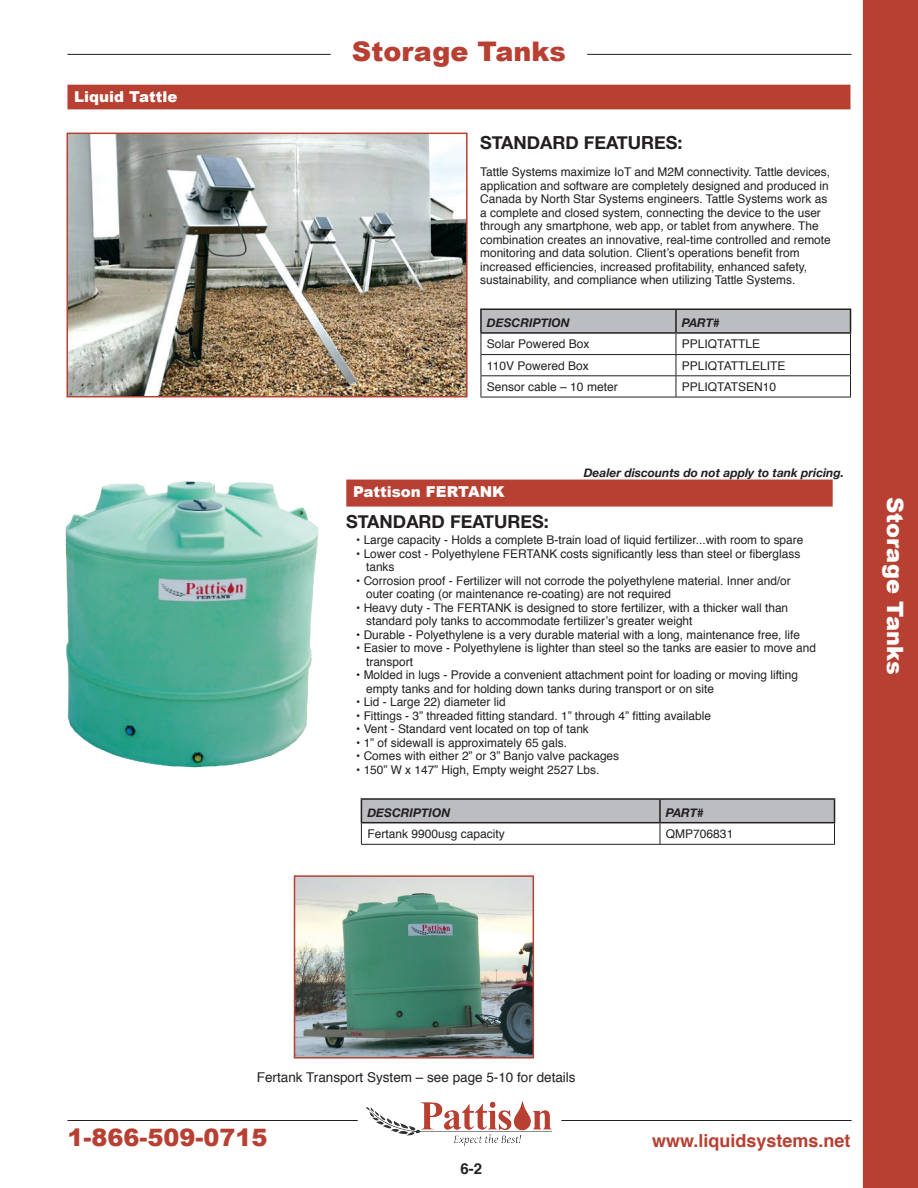
<style>
.page{position:relative;width:918px;height:1188px;background:#fff}
.page>*{position:absolute;margin:0;border:0;box-sizing:border-box;transform-origin:0 0}
.t1{font:900 27px "Arial";color:#b74032}
.t2{font:900 24px "Arial";color:#b74032}
.t3{font:900 22.5px "Arial";color:#fff}
.t4{font:700 18px "Helvetica Neue";color:#231f20}
.t5{font:700 18px "Helvetica";color:#b74032}
.t6{font:900 15px "Arial";color:#fff}
.t7{font:700 15px "Helvetica";color:#231f20}
.t8{font:13.5px "Helvetica";color:#231f20}
.t9{font:12px/13.5px "Helvetica";color:#231f20}
.t10{font:italic 700 12px "Helvetica Neue";color:#231f20}
.s1{font-family:"Helvetica Neue";font-weight:700}
.s2{font-family:"Helvetica Neue"}
</style>
<div class="page">
<div style="left:863px;top:0;width:55px;height:1188px;background:#b74032"></div>
<div style="left:346px;top:480px;width:487px;height:27px;background:#b74032;border:2px solid #b74032"></div>
<img style="left:66px;top:482px;width:253px;height:285px">
<hr style="left:361px;top:798px;width:299px;height:2px;background:#231f20">
<hr style="left:660px;top:798px;width:175px;height:2px;background:#231f20">
<svg style="left:361px;top:799px;width:474px;height:45px"></svg>
<hr style="left:361px;top:844px;width:299px;height:1px;background:#231f20">
<hr style="left:660px;top:844px;width:175px;height:1px;background:#231f20">
<img style="left:297px;top:878px;width:234px;height:178px">
<div style="left:294px;top:875px;width:240px;height:184px;border:2px solid #b74032"></div>
<div style="left:67px;top:85px;width:783px;height:24px;background:#b74032"></div>
<img style="left:70px;top:136px;width:395px;height:258px">
<div style="left:67px;top:133px;width:401px;height:264px;border:2px solid #b74032"></div>
<hr style="left:480px;top:309px;width:196px;height:1px;background:#231f20">
<hr style="left:480px;top:310px;width:2px;height:22px;background:#231f20">
<hr style="left:480px;top:332px;width:196px;height:2px;background:#231f20">
<svg style="left:481px;top:309px;width:370px;height:88px"></svg>
<hr style="left:481px;top:397px;width:195px;height:1px;background:#231f20">
<hr style="left:676px;top:397px;width:175px;height:1px;background:#231f20">
<img style="left:366px;top:1101px;width:185px;height:44px">
<hr style="left:68px;top:1120px;width:290px;height:1px;background:#231f20">
<hr style="left:561px;top:1120px;width:291px;height:1px;background:#231f20">
<hr style="left:68px;top:54px;width:263px;height:1px;background:#231f20">
<hr style="left:587px;top:54px;width:265px;height:1px;background:#231f20">
<p class="t6" style="left:74px;top:86px;width:105px">Liquid Tattle</p>
<p class="t1" style="left:352px;top:31px;width:216px">Storage Tanks</p>
<p class="t4" style="left:480px;top:129px;width:204px">STANDARD FEATURES:</p>
<p class="t9" style="left:480px;top:166px;width:351px">Tattle Systems maximize IoT and M2M connectivity. Tattle devices, application and software are completely designed and produced in Canada by North Star Systems engineers. Tattle Systems work as a complete and closed system, connecting the device to the user through any smartphone, web app, or tablet from anywhere. The</p>
<p class="t9" style="left:480px;top:233px;width:352px">combination creates an innovative, real-time controlled and remote monitoring and data solution. Client’s operations benefit from</p>
<p class="t9" style="left:480px;top:260px;width:329px">increased efficiencies, increased profitability, enhanced safety,</p>
<p class="t9" style="left:480px;top:274px;width:317px">sustainability, and compliance when utilizing Tattle Systems.</p>
<p class="t10" style="left:487px;top:313px;width:84px">DESCRIPTION</p>
<p class="t10" style="left:682px;top:313px;width:39px">PART#</p>
<p class="t9" style="left:487px;top:338px;width:104px">Solar Powered Box</p>
<p class="t9" style="left:682px;top:338px;width:80px">PPLIQTATTLE</p>
<p class="t9" style="left:487px;top:359px;width:103px">110V Powered Box</p>
<p class="t9" style="left:682px;top:359px;width:105px">PPLIQTATTLELITE</p>
<p class="t9" style="left:487px;top:380px;width:132px">Sensor cable – 10 meter</p>
<p class="t9" style="left:682px;top:380px;width:96px">PPLIQTATSEN10</p>
<p class="t6" style="left:353px;top:481px;width:153px">Pattison FERTANK</p>
<p class="t10" style="left:584px;top:463px;width:262px">Dealer discounts do not apply to tank pricing.</p>
<p class="t4" style="left:346px;top:507px;width:204px">STANDARD FEATURES:</p>
<p class="t9" style="left:356px;top:534px;width:449px"><span class="s1">•</span> Large capacity - Holds a complete B-train load of liquid fertilizer...with room to spare</p>
<p class="t9" style="left:356px;top:547px;width:446px"><span class="s1">•</span> Lower cost - Polyethylene FERTANK costs significantly less than steel or fiberglass</p>
<p class="t9" style="left:366px;top:561px;width:30px">tanks</p>
<p class="t9" style="left:356px;top:574px;width:436px"><span class="s1">•</span> Corrosion proof - Fertilizer will not corrode the polyethylene material. Inner and/or</p>
<p class="t9" style="left:366px;top:588px;width:307px">outer coating (or maintenance re-coating) are not required</p>
<p class="t9" style="left:356px;top:601px;width:434px"><span class="s1">•</span> Heavy duty - The FERTANK is designed to store fertilizer, with a thicker wall than</p>
<p class="t9" style="left:366px;top:615px;width:328px">standard poly tanks to accommodate fertilizer’s greater weight</p>
<p class="t9" style="left:356px;top:628px;width:445px"><span class="s1">•</span> Durable - Polyethylene is a very durable material with a long, maintenance free, life</p>
<p class="t9" style="left:356px;top:642px;width:461px"><span class="s1">•</span> Easier to move - Polyethylene is lighter than steel so the tanks are easier to move and</p>
<p class="t9" style="left:366px;top:655px;width:48px">transport</p>
<p class="t9" style="left:356px;top:669px;width:443px"><span class="s1">•</span> Molded in lugs - Provide a convenient attachment point for loading or moving lifting</p>
<p class="t9" style="left:366px;top:682px;width:349px">empty tanks and for holding down tanks during transport or on site</p>
<p class="t9" style="left:356px;top:696px;width:151px"><span class="s1">•</span> Lid - Large 22) diameter lid</p>
<p class="t9" style="left:356px;top:709px;width:356px"><span class="s1">•</span> Fittings - 3” threaded fitting standard. 1” through 4” fitting available</p>
<p class="t9" style="left:356px;top:723px;width:234px"><span class="s1">•</span> Vent - Standard vent located on top of tank</p>
<p class="t9" style="left:356px;top:736px;width:212px"><span class="s2">•</span> 1” of sidewall is approximately 65 gals.</p>
<p class="t9" style="left:356px;top:750px;width:264px"><span class="s1">•</span> Comes with either 2” or 3” Banjo valve packages</p>
<p class="t9" style="left:356px;top:763px;width:245px">• 150” W x 147” High, Empty weight 2527 Lbs.</p>
<p class="t10" style="left:367px;top:803px;width:84px">DESCRIPTION</p>
<p class="t10" style="left:666px;top:803px;width:39px">PART#</p>
<p class="t9" style="left:367px;top:827px;width:139px">Fertank 9900usg capacity</p>
<p class="t9" style="left:666px;top:827px;width:69px">QMP706831</p>
<p class="t3" style="left:912px;top:497px;width:180px;rotate:90deg">Storage Tanks</p>
<p class="t8" style="left:257px;top:1066px;width:320px">Fertank Transport System – see page 5-10 for details</p>
<p class="t2" style="left:68px;top:1120px;width:202px">1-866-509-0715</p>
<p class="t5" style="left:652px;top:1126px;width:200px">www.liquidsystems.net</p>
<p class="t7" style="left:460px;top:1156px;width:23px">6-2</p>
</div>
